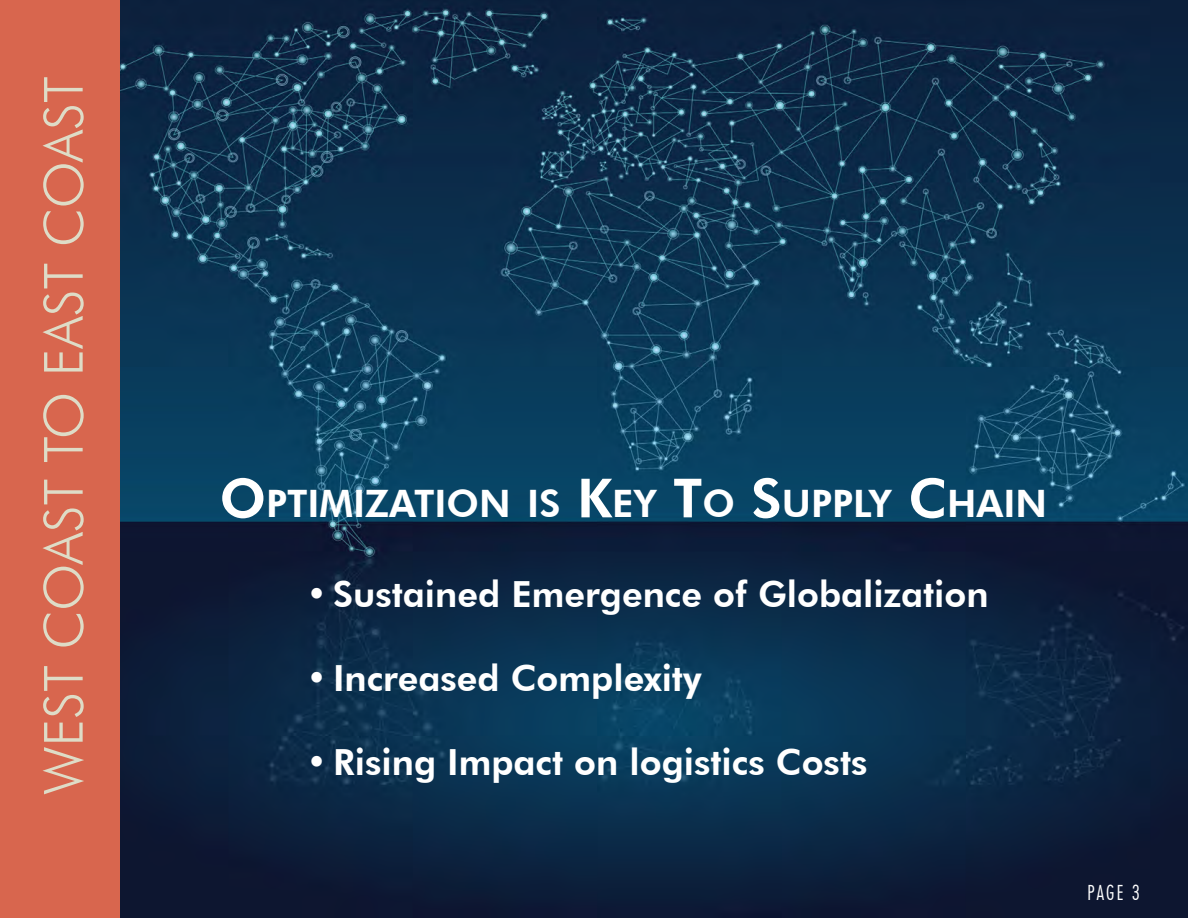
<style>
.page{position:relative;width:1188px;height:918px;background:#fff}
.page>*{position:absolute;margin:0;border:0;box-sizing:border-box;transform-origin:0 0}
.t1{font:300 54px "Futura BT";color:#dedcc7}
.t2{font:800 37.8px "Futura BT";color:#fff}
.t3{font:800 36px "Futura BT";color:#fff}
.t4{font:300 condensed 21px "Futura BT";color:#fff}
.s1{font-size:54px}
</style>
<div class="page">
<img style="left:119px;top:0;width:1069px;height:918px">
<div style="left:0;top:0;width:119px;height:918px;background:#d8664e"></div>
<p class="t1" style="left:31px;top:795px;width:720px;rotate:-90deg">WEST COAST TO EAST COAST</p>
<p class="t2" style="left:220px;top:481px;width:829px"><span class="s1">O</span>PTIMIZATION IS <span class="s1">K</span>EY <span class="s1">T</span>O <span class="s1">S</span>UPPLY <span class="s1">C</span>HAIN</p>
<p class="t3" style="left:306px;top:572px;width:684px">• Sustained Emergence of Globalization</p>
<p class="t3" style="left:306px;top:656px;width:397px">• Increased Complexity</p>
<p class="t3" style="left:306px;top:740px;width:563px">• Rising Impact on logistics Costs</p>
<p class="t4" style="left:1087px;top:880px;width:54px">PAGE 3</p>
</div>
